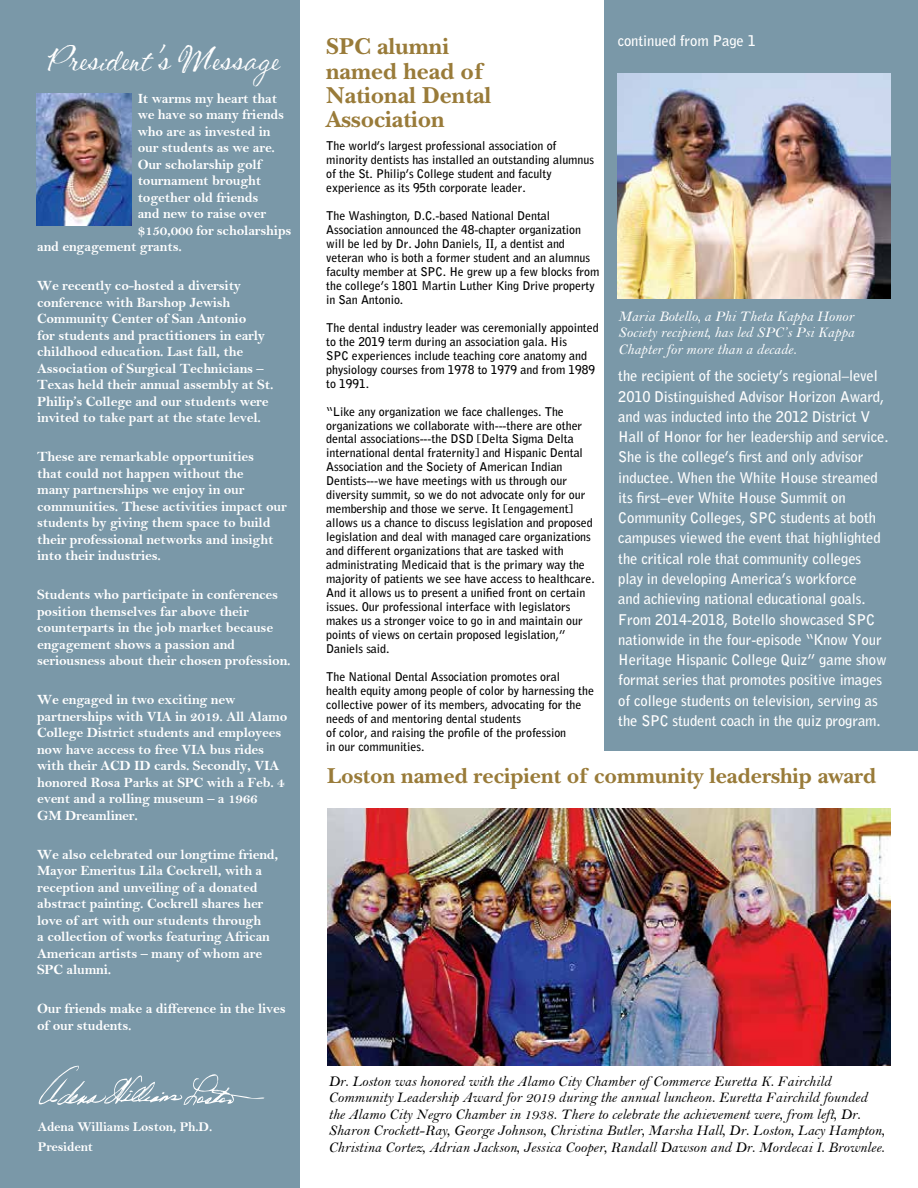
<style>
.page{position:relative;width:918px;height:1188px;background:#fff}
.page>*{position:absolute;margin:0;border:0;box-sizing:border-box;transform-origin:0 0}
.t1{font:39px "CAC Shishoni Brush";color:#fff}
.t2{font:700 24px/24.5px "New Baskerville Std";color:#997b39}
.t3{font:700 22.5px "New Baskerville Std";color:#997b39}
.t4{font:15px/16.5px "Bell MT Italic";color:#000}
.t5{font:15px/16.5px "Bell MT Italic";color:#fff;text-align:justify}
.t6{font:700 14.7px/20.2px "Bell Gothic Std";letter-spacing:-.01em;color:#fff}
.t7{font:14.25px/16.5px "Bell MT Bold";letter-spacing:-.015em;color:#fff}
.t8{font:13.5px/19.5px "Bell MT Bold";letter-spacing:-.015em;color:#fff}
.t9{font:700 12px/14px "Bell Gothic Std";letter-spacing:-.005em;color:#000}
</style>
<div class="page">
<div style="left:0;top:0;width:300px;height:1188px;background:#7a98a8"></div>
<div style="left:604px;top:0;width:314px;height:751px;background:#7a98a8"></div>
<svg style="left:39px;top:1066px;width:225px;height:40px"></svg>
<img style="left:36px;top:93px;width:96px;height:132px">
<img style="left:618px;top:73px;width:273px;height:225px">
<img style="left:327px;top:808px;width:564px;height:258px">
<h1 class="t1" style="left:47px;top:36px;width:233px">President’s Message</h1>
<p class="t7" style="left:138px;top:90px;width:141px">It warms my heart that</p>
<p class="t7" style="left:138px;top:106px;width:148px">we have so many friends</p>
<p class="t7" style="left:138px;top:123px;width:134px">who are as invested in</p>
<p class="t7" style="left:138px;top:139px;width:139px">our students as we are.</p>
<p class="t7" style="left:138px;top:156px;width:125px">Our scholarship golf</p>
<p class="t7" style="left:138px;top:172px;width:125px">tournament brought</p>
<p class="t7" style="left:138px;top:189px;width:122px">together old friends</p>
<p class="t7" style="left:138px;top:205px;width:130px">and new to raise over</p>
<p class="t7" style="left:138px;top:222px;width:155px">$150,000 for scholarships</p>
<p class="t7" style="left:37px;top:238px;width:146px">and engagement grants.</p>
<p class="t7" style="left:37px;top:277px;width:238px">We recently co-hosted a diversity conference with Barshop Jewish Community Center of San Antonio<br>for students and practitioners in early childhood education. Last fall, the Association of Surgical Technicians – Texas held their annual assembly at St.<br>Philip’s College and our students were invited to take part at the state level.</p>
<p class="t7" style="left:37px;top:448px;width:251px">These are remarkable opportunities<br>that could not happen without the<br>many partnerships we enjoy in our communities. These activities impact our students by giving them space to build their professional networks and insight into their industries.</p>
<p class="t7" style="left:37px;top:586px;width:255px">Students who participate in conferences position themselves far above their counterparts in the job market because engagement shows a passion and seriousness about their chosen profession.</p>
<p class="t7" style="left:37px;top:691px;width:252px">We engaged in two exciting new partnerships with VIA in 2019. All Alamo College District students and employees now have access to free VIA bus rides with their ACD ID cards. Secondly, VIA honored Rosa Parks at SPC with a Feb. 4 event and a rolling museum – a 1966<br>GM Dreamliner.</p>
<p class="t7" style="left:37px;top:846px;width:243px">We also celebrated our longtime friend, Mayor Emeritus Lila Cockrell, with a reception and unveiling of a donated abstract painting. Cockrell shares her love of art with our students through<br>a collection of works featuring African American artists – many of whom are SPC alumni.</p>
<p class="t7" style="left:37px;top:1000px;width:250px">Our friends make a difference in the lives of our students.</p>
<p class="t8" style="left:38px;top:1117px;width:176px">Adena Williams Loston, Ph.D.<br>President</p>
<h2 class="t2" style="left:326px;top:34px;width:167px">SPC alumni named head of<br>National Dental<br>Association</h2>
<p class="t9" style="left:326px;top:139px;width:269px">The world’s largest professional association of minority dentists has installed an outstanding alumnus of the St. Philip’s College student and faculty experience as its 95th corporate leader.</p>
<p class="t9" style="left:326px;top:209px;width:275px">The Washington, D.C.-based National Dental Association announced the 48-chapter organization will be led by Dr. John Daniels, II, a dentist and veteran who is both a former student and an alumnus faculty member at SPC. He grew up a few blocks from the college’s 1801 Martin Luther King Drive property in San Antonio.</p>
<p class="t9" style="left:326px;top:321px;width:274px">The dental industry leader was ceremonially appointed to the 2019 term during an association gala. His<br>SPC experiences include teaching core anatomy and physiology courses from 1978 to 1979 and from 1989 to 1991.</p>
<p class="t9" style="left:326px;top:404px;width:270px">“Like any organization we face challenges. The organizations we collaborate with---there are other dental associations---the DSD [Delta Sigma Delta international dental fraternity] and Hispanic Dental Association and the Society of American Indian Dentists---we have meetings with us through our diversity summit, so we do not advocate only for our membership and those we serve. It [engagement] allows us a chance to discuss legislation and proposed legislation and deal with managed care organizations and different organizations that are tasked with administrating Medicaid that is the primary way the majority of patients we see have access to healthcare.<br>And it allows us to present a unified front on certain issues. Our professional interface with legislators makes us a stronger voice to go in and maintain our points of views on certain proposed legislation,” Daniels said.</p>
<p class="t9" style="left:326px;top:669px;width:269px">The National Dental Association promotes oral<br>health equity among people of color by harnessing the collective power of its members, advocating for the needs of and mentoring dental students<br>of color, and raising the profile of the profession<br>in our communities.</p>
<p class="t6" style="left:618px;top:31px;width:140px">continued from Page 1</p>
<p class="t5" style="left:618px;top:307px;width:238px">Maria Botello, a Phi Theta Kappa Honor Society recipient, has led SPC’s Psi Kappa Chapter for more than a decade.</p>
<p class="t6" style="left:618px;top:366px;width:272px">the recipient of the society’s regional–level 2010 Distinguished Advisor Horizon Award, and was inducted into the 2012 District V Hall of Honor for her leadership and service.<br>She is the college’s first and only advisor inductee. When the White House streamed its first–ever White House Summit on Community Colleges, SPC students at both campuses viewed the event that highlighted the critical role that community colleges play in developing America’s workforce<br>and achieving national educational goals.<br>From 2014-2018, Botello showcased SPC nationwide in the four-episode “Know Your Heritage Hispanic College Quiz” game show format series that promotes positive images of college students on television, serving as the SPC student coach in the quiz program.</p>
<h3 class="t3" style="left:327px;top:762px;width:551px">Loston named recipient of community leadership award</h3>
<p class="t4" style="left:328px;top:1073px;width:558px">Dr. Loston was honored with the Alamo City Chamber of Commerce Euretta K. Fairchild Community Leadership Award for 2019 during the annual luncheon. Euretta Fairchild founded the Alamo City Negro Chamber in 1938. There to celebrate the achievement were, from left, Dr.<br>Sharon Crockett-Ray, George Johnson, Christina Butler, Marsha Hall, Dr. Loston, Lacy Hampton, Christina Cortez, Adrian Jackson, Jessica Cooper, Randall Dawson and Dr. Mordecai I. Brownlee.</p>
</div>
